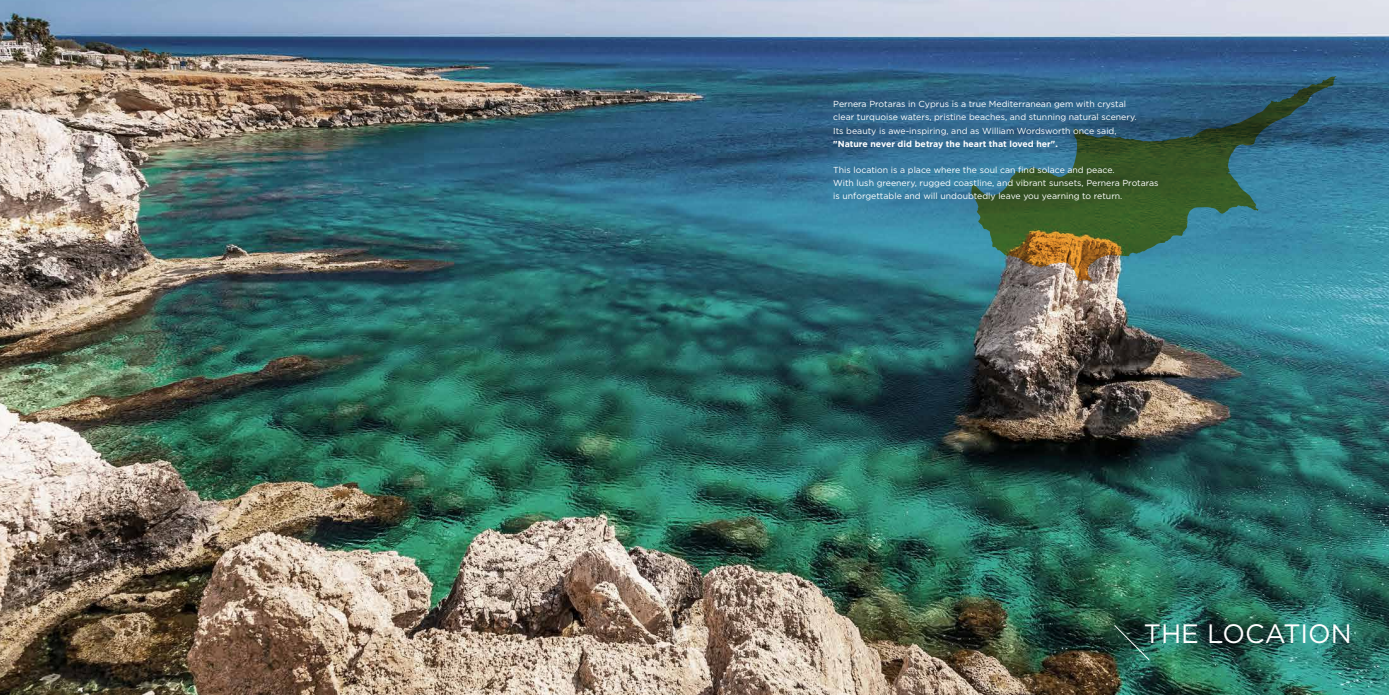
<style>
.page{position:relative;width:1389px;height:695px;background:#fff}
.page>*{position:absolute;margin:0;border:0;box-sizing:border-box;transform-origin:0 0}
.t1{font:26.6px "Gotham";color:#fff}
.t2{font:8.75px/13.1px "Gotham";color:#fff}
.t3{font:700 8.75px "Gotham";color:#fff}
</style>
<div class="page">
<img style="left:0;top:0;width:1389px;height:694px">
<svg style="left:1113px;top:624px;width:37px;height:37px"></svg>
<svg style="left:971px;top:76px;width:365px;height:205px"></svg>
<p class="t2" style="left:833px;top:97px;width:305px">Pernera Protaras in Cyprus is a true Mediterranean gem with crystal clear turquoise waters, pristine beaches, and stunning natural scenery.<br>Its beauty is awe-inspiring, and as William Wordsworth once said,</p>
<p class="t3" style="left:833px;top:138px;width:226px">"Nature never did betray the heart that loved her".</p>
<p class="t2" style="left:833px;top:163px;width:327px">This location is a place where the soul can find solace and peace.<br>With lush greenery, rugged coastline, and vibrant sunsets, Pernera Protaras is unforgettable and will undoubtedly leave you yearning to return.</p>
<h1 class="t1" style="left:1144px;top:616px;width:210px">THE LOCATION</h1>
</div>
